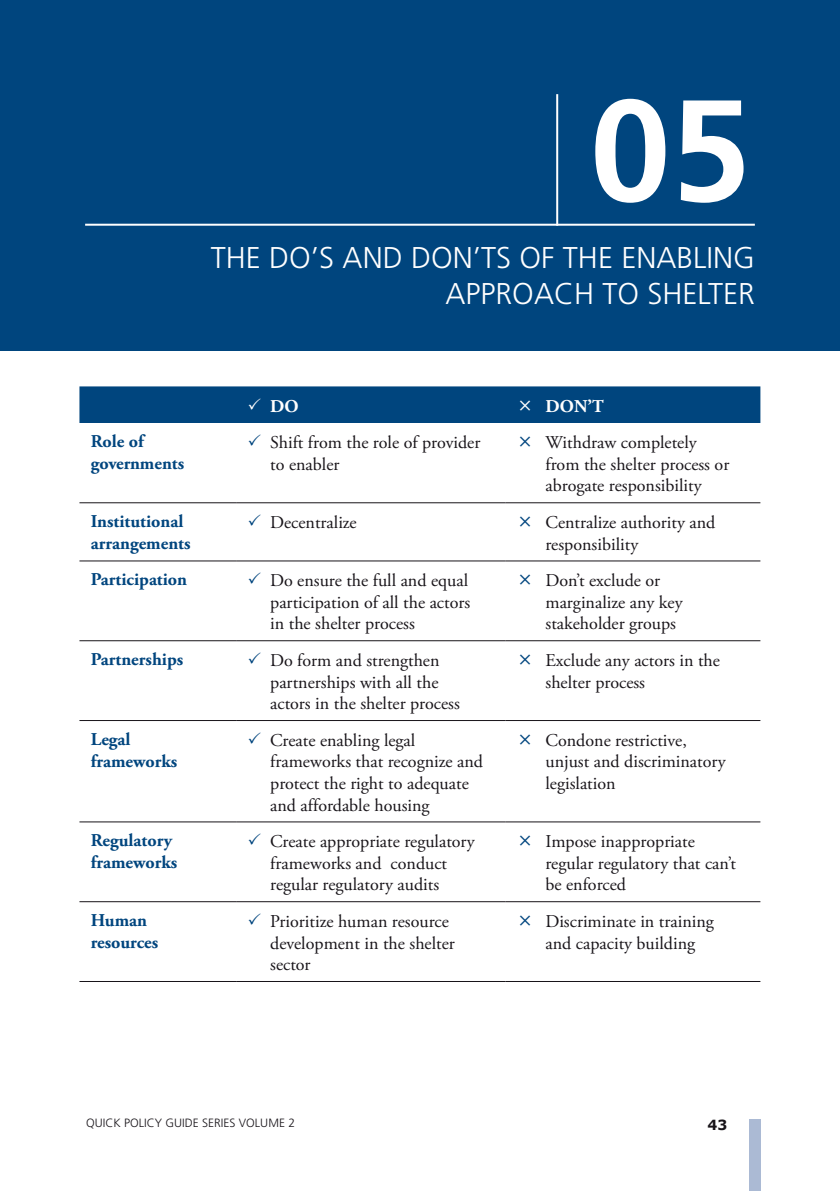
<style>
.page{position:relative;width:840px;height:1191px;background:#fff}
.page>*{position:absolute;margin:0;border:0;box-sizing:border-box;transform-origin:0 0}
.t1{font:700 144px "Frutiger";color:#fff}
.t2{font:300 30px/36px "Frutiger";color:#fff;text-align:right}
.t3{font:18px/21.6px "Adobe Garamond Pro";color:#181419}
.t4{font:700 18px/21.6px "Adobe Garamond Pro";color:#00457e}
.t5{font:700 18px "Adobe Garamond Pro";color:#fff}
.t6{font:700 14px "Verdana";color:#181419}
.t7{font:300 12px "Frutiger";color:#181419}
</style>
<div class="page">
<div style="left:748px;top:1119px;width:12px;height:72px;background:#abbad4"></div>
<div style="left:0;top:0;width:839px;height:350px;background:#00457e"></div>
<hr style="left:85px;top:224px;width:669px;height:2px;background:#fff">
<hr style="left:556px;top:94px;width:2px;height:132px;background:#fff">
<hr style="left:79px;top:502px;width:157px;height:1px;background:#181419">
<hr style="left:236px;top:502px;width:269px;height:1px;background:#181419">
<hr style="left:505px;top:502px;width:255px;height:1px;background:#181419">
<hr style="left:79px;top:560px;width:157px;height:1px;background:#181419">
<hr style="left:236px;top:560px;width:269px;height:1px;background:#181419">
<hr style="left:505px;top:560px;width:255px;height:1px;background:#181419">
<hr style="left:79px;top:640px;width:157px;height:1px;background:#181419">
<hr style="left:236px;top:640px;width:269px;height:1px;background:#181419">
<hr style="left:505px;top:640px;width:255px;height:1px;background:#181419">
<hr style="left:79px;top:720px;width:157px;height:1px;background:#181419">
<hr style="left:236px;top:720px;width:269px;height:1px;background:#181419">
<hr style="left:505px;top:720px;width:255px;height:1px;background:#181419">
<hr style="left:79px;top:821px;width:157px;height:1px;background:#181419">
<hr style="left:236px;top:821px;width:269px;height:1px;background:#181419">
<hr style="left:505px;top:821px;width:255px;height:1px;background:#181419">
<hr style="left:79px;top:901px;width:157px;height:1px;background:#181419">
<hr style="left:236px;top:901px;width:269px;height:1px;background:#181419">
<hr style="left:505px;top:901px;width:255px;height:1px;background:#181419">
<hr style="left:79px;top:981px;width:157px;height:1px;background:#181419">
<hr style="left:236px;top:981px;width:269px;height:1px;background:#181419">
<hr style="left:505px;top:981px;width:255px;height:1px;background:#181419">
<div style="left:79px;top:386px;width:681px;height:37px;background:#00457e"></div>
<h1 class="t1" style="left:590px;top:66px;width:162px">05</h1>
<h2 class="t2" style="left:211px;top:240px;width:545px">THE DO’S AND DON’TS OF THE ENABLING<br>APPROACH TO SHELTER</h2>
<p class="t5" style="left:270px;top:395px;width:30px">DO</p>
<p class="t5" style="left:545px;top:395px;width:60px">DON’T</p>
<p class="t4" style="left:91px;top:431px;width:95px">Role of governments</p>
<p class="t3" style="left:270px;top:432px;width:211px">Shift from the role of provider to enabler</p>
<p class="t3" style="left:545px;top:432px;width:185px">Withdraw completely from the shelter process or abrogate responsibility</p>
<p class="t4" style="left:91px;top:511px;width:101px">Institutional arrangements</p>
<p class="t3" style="left:270px;top:512px;width:88px">Decentralize</p>
<p class="t3" style="left:545px;top:512px;width:171px">Centralize authority and responsibility</p>
<p class="t4" style="left:91px;top:569px;width:98px">Participation</p>
<p class="t3" style="left:270px;top:570px;width:201px;text-align:justify">Do ensure the full and equal participation of all the actors in the shelter process</p>
<p class="t3" style="left:545px;top:570px;width:138px">Don’t exclude or marginalize any key stakeholder groups</p>
<p class="t4" style="left:91px;top:649px;width:94px">Partnerships</p>
<p class="t3" style="left:270px;top:650px;width:191px">Do form and strengthen partnerships with all the actors in the shelter process</p>
<p class="t3" style="left:545px;top:650px;width:176px">Exclude any actors in the shelter process</p>
<p class="t4" style="left:91px;top:728px;width:88px">Legal frameworks</p>
<p class="t3" style="left:270px;top:730px;width:214px">Create enabling legal frameworks that recognize and protect the right to adequate and affordable housing</p>
<p class="t3" style="left:545px;top:730px;width:182px">Condone restrictive, unjust and discriminatory legislation</p>
<p class="t4" style="left:91px;top:830px;width:88px">Regulatory frameworks</p>
<p class="t3" style="left:270px;top:831px;width:206px">Create appropriate regulatory frameworks and conduct regular regulatory audits</p>
<p class="t3" style="left:545px;top:831px;width:192px">Impose inappropriate regular regulatory that can’t be enforced</p>
<p class="t4" style="left:91px;top:910px;width:69px">Human resources</p>
<p class="t3" style="left:270px;top:911px;width:186px">Prioritize human resource development in the shelter sector</p>
<p class="t3" style="left:545px;top:911px;width:170px">Discriminate in training and capacity building</p>
<p class="t7" style="left:86px;top:1116px;width:210px">QUICK POLICY GUIDE SERIES VOLUME 2</p>
<p class="t6" style="left:707px;top:1116px;width:21px">43</p>
</div>
